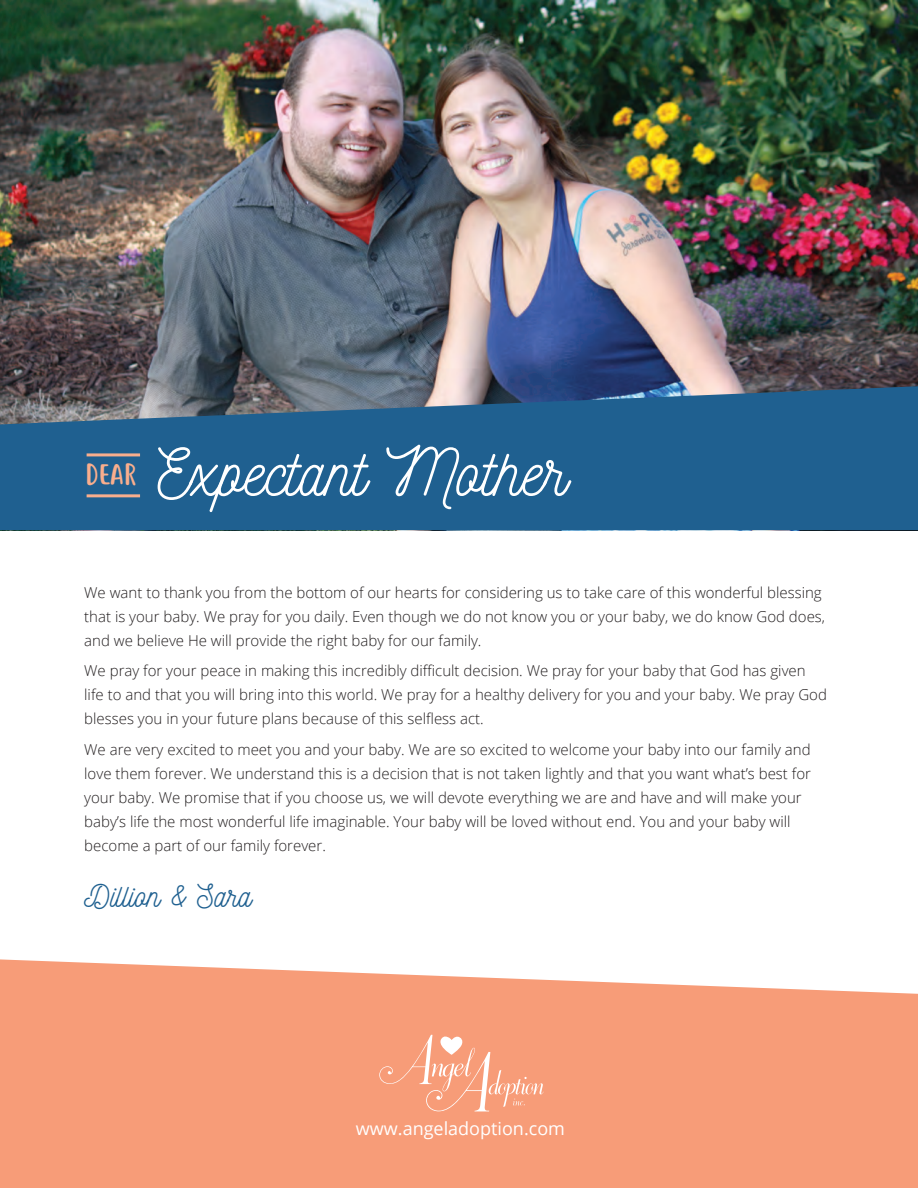
<style>
.page{position:relative;width:918px;height:1188px;background:#fff}
.page>*{position:absolute;margin:0;border:0;box-sizing:border-box;transform-origin:0 0}
.t1{font:66px "Nickainley";color:#fff}
.t2{font:31.5px "Nickainley";color:#1f6090}
.t3{font:27.6px "Justtellmewhat";color:#f9ae8d}
.t4{font:18px "Open Sans";color:#fff}
.t5{font:300 15px/24px "Open Sans";color:#231f20}
</style>
<div class="page">
<img style="left:0;top:0;width:918px;height:386px">
<svg style="left:0;top:386px;width:918px;height:144px;background:#29628d"></svg>
<hr style="left:87px;top:453px;width:53px;height:3px;background:#f9ae8d">
<hr style="left:87px;top:494px;width:53px;height:3px;background:#f9ae8d">
<svg style="left:0;top:959px;width:918px;height:229px;background:#f7a483"></svg>
<svg style="left:379px;top:1035px;width:165px;height:76px;background:#f7a788"></svg>
<h3 class="t3" style="left:85px;top:459px;width:53px">DEAR</h3>
<h1 class="t1" style="left:158px;top:430px;width:411px">Expectant Mother</h1>
<p class="t5" style="left:84px;top:580px;width:742px">We want to thank you from the bottom of our hearts for considering us to take care of this wonderful blessing that is your baby. We pray for you daily. Even though we do not know you or your baby, we do know God does, and we believe He will provide the right baby for our family.</p>
<p class="t5" style="left:84px;top:659px;width:744px">We pray for your peace in making this incredibly difficult decision. We pray for your baby that God has given life to and that you will bring into this world. We pray for a healthy delivery for you and your baby. We pray God blesses you in your future plans because of this selfless act.</p>
<p class="t5" style="left:84px;top:737px;width:728px">We are very excited to meet you and your baby. We are so excited to welcome your baby into our family and love them forever. We understand this is a decision that is not taken lightly and that you want what’s best for your baby. We promise that if you choose us, we will devote everything we are and have and will make your baby’s life the most wonderful life imaginable. Your baby will be loved without end. You and your baby will become a part of our family forever.</p>
<h2 class="t2" style="left:84px;top:876px;width:169px">Dillion &amp; Sara</h2>
<p class="t4" style="left:356px;top:1116px;width:211px">www.angeladoption.com</p>
</div>
